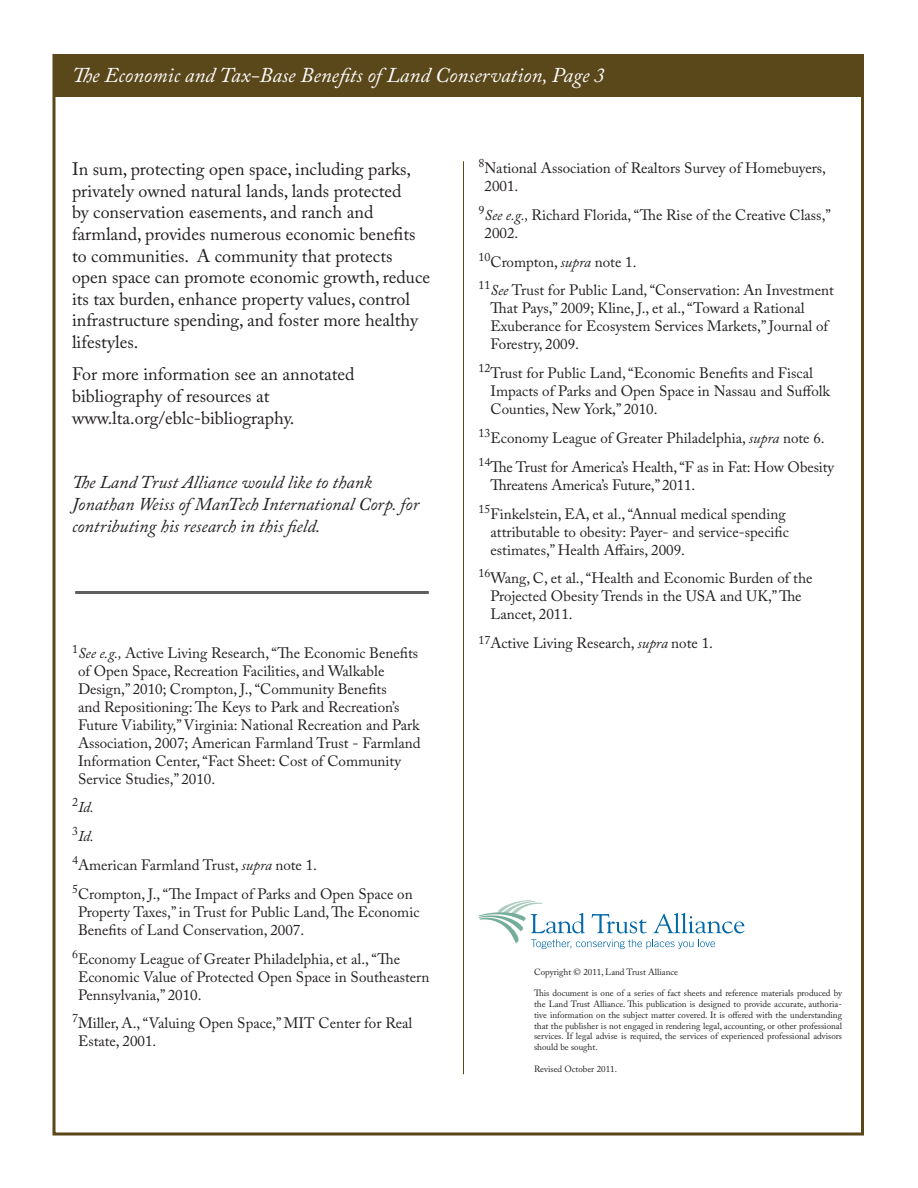
<style>
.page{position:relative;width:918px;height:1188px;background:#fff}
.page>*{position:absolute;margin:0;border:0;box-sizing:border-box;transform-origin:0 0}
.Subtitle{font:italic 21px "Adobe Caslon Pro";color:#fff}
.Normal_text{font:18px/21.6px "Adobe Caslon Pro";color:#231f20}
.Normal_text-2{font:italic 18px/21.6px "Adobe Caslon Pro";color:#231f20}
.Normal_text-3{font:15px/18px "Adobe Caslon Pro";color:#231f20}
.Normal_text-4{font:italic 15px "Adobe Caslon Pro";color:#231f20}
.Normal_text-5{font:9px/10.8px "Adobe Caslon Pro";color:#231f20;text-align:justify}
.s1{font-style:italic}
</style>
<div class="page">
<div style="left:52px;top:54px;width:812px;height:1082px;background:#fff;border:3px solid #5a471a"></div>
<hr style="left:463px;top:161px;width:1px;height:913px;background:#5a471a">
<div style="left:54px;top:54px;width:810px;height:43px;background:#5a471a"></div>
<hr style="left:75px;top:591px;width:354px;height:3px;background:#5f5f62">
<svg style="left:478px;top:900px;width:267px;height:49px"></svg>
<p class="Subtitle" style="left:72px;top:63px;width:534px">The Economic and Tax-Base Benefits of Land Conservation, Page 3</p>
<p class="Normal_text" style="left:72px;top:158px;width:360px">In sum, protecting open space, including parks, privately owned natural lands, lands protected<br>by conservation easements, and ranch and farmland, provides numerous economic benefits to communities. A community that protects open space can promote economic growth, reduce its tax burden, enhance property values, control infrastructure spending, and foster more healthy lifestyles.</p>
<p class="Normal_text" style="left:72px;top:363px;width:284px">For more information see an annotated bibliography of resources at www.lta.org/eblc-bibliography.</p>
<p class="Normal_text-2" style="left:72px;top:471px;width:349px">The Land Trust Alliance would like to thank<br>Jonathan Weiss of ManTech International Corp. for contributing his research in this field.</p>
<p class="Normal_text-3" style="left:78px;top:643px;width:344px;text-indent:-6px"><sup>1</sup><span class="s1">See e.g.,</span> Active Living Research, “The Economic Benefits of Open Space, Recreation Facilities, and Walkable Design,” 2010; Crompton, J., “Community Benefits<br>and Repositioning: The Keys to Park and Recreation’s Future Viability,” Virginia: National Recreation and Park Association, 2007; American Farmland Trust - Farmland Information Center, “Fact Sheet: Cost of Community Service Studies,” 2010.</p>
<p class="Normal_text-4" style="left:72px;top:798px;width:23px"><sup>2</sup>Id.</p>
<p class="Normal_text-4" style="left:72px;top:827px;width:23px"><sup>3</sup>Id.</p>
<p class="Normal_text-3" style="left:72px;top:856px;width:247px"><sup>4</sup>American Farmland Trust, <span class="s1">supra</span> note 1.</p>
<p class="Normal_text-3" style="left:78px;top:885px;width:343px;text-indent:-6px"><sup>5</sup>Crompton, J., “The Impact of Parks and Open Space on<br>Property Taxes,” in Trust for Public Land, The Economic<br>Benefits of Land Conservation, 2007.</p>
<p class="Normal_text-3" style="left:78px;top:949px;width:353px;text-indent:-6px"><sup>6</sup>Economy League of Greater Philadelphia, et al., “The<br>Economic Value of Protected Open Space in Southeastern<br>Pennsylvania,” 2010.</p>
<p class="Normal_text-3" style="left:78px;top:1014px;width:336px;text-indent:-6px"><sup>7</sup>Miller, A., “Valuing Open Space,” MIT Center for Real<br>Estate, 2001.</p>
<p class="Normal_text-3" style="left:484px;top:159px;width:343px;text-indent:-6px"><sup>8</sup>National Association of Realtors Survey of Homebuyers,<br>2001.</p>
<p class="Normal_text-3" style="left:484px;top:206px;width:348px;text-indent:-6px"><sup>9</sup><span class="s1">See e.g.,</span> Richard Florida, “The Rise of the Creative Class,”<br>2002.</p>
<p class="Normal_text-3" style="left:478px;top:252px;width:160px"><sup>10</sup>Crompton, <span class="s1">supra</span> note 1.</p>
<p class="Normal_text-3" style="left:490px;top:281px;width:345px;text-indent:-12px"><sup>11</sup><span class="s1">See</span> Trust for Public Land, “Conservation: An Investment That Pays,” 2009; Kline, J., et al., “Toward a Rational Exuberance for Ecosystem Services Markets,” Journal of Forestry, 2009.</p>
<p class="Normal_text-3" style="left:490px;top:364px;width:341px;text-indent:-12px"><sup>12</sup>Trust for Public Land, “Economic Benefits and Fiscal<br>Impacts of Parks and Open Space in Nassau and Suffolk<br>Counties, New York,” 2010.</p>
<p class="Normal_text-3" style="left:478px;top:429px;width:348px"><sup>13</sup>Economy League of Greater Philadelphia, <span class="s1">supra</span> note 6.</p>
<p class="Normal_text-3" style="left:490px;top:458px;width:345px;text-indent:-12px"><sup>14</sup>The Trust for America’s Health, “F as in Fat: How Obesity<br>Threatens America’s Future,” 2011.</p>
<p class="Normal_text-3" style="left:490px;top:504px;width:300px;text-indent:-12px"><sup>15</sup>Finkelstein, EA, et al., “Annual medical spending attributable to obesity: Payer- and service-specific estimates,” Health Affairs, 2009.</p>
<p class="Normal_text-3" style="left:490px;top:569px;width:324px;text-indent:-12px"><sup>16</sup>Wang, C, et al., “Health and Economic Burden of the<br>Projected Obesity Trends in the USA and UK,” The<br>Lancet, 2011.</p>
<p class="Normal_text-3" style="left:478px;top:634px;width:236px"><sup>17</sup>Active Living Research, <span class="s1">supra</span> note 1.</p>
<p class="Normal_text-5" style="left:534px;top:966px;width:146px">Copyright © 2011, Land Trust Alliance</p>
<p class="Normal_text-5" style="left:534px;top:988px;width:310px">This document is one of a series of fact sheets and reference materials produced by the Land Trust Alliance. This publication is designed to provide accurate, authoria&shy;tive information on the subject matter covered. It is offered with the understanding that the publisher is not engaged in rendering legal, accounting, or other professional services. If legal advise is required, the services of experienced professional advisors should be sought.</p>
<p class="Normal_text-5" style="left:534px;top:1063px;width:84px">Revised October 2011.</p>
</div>
